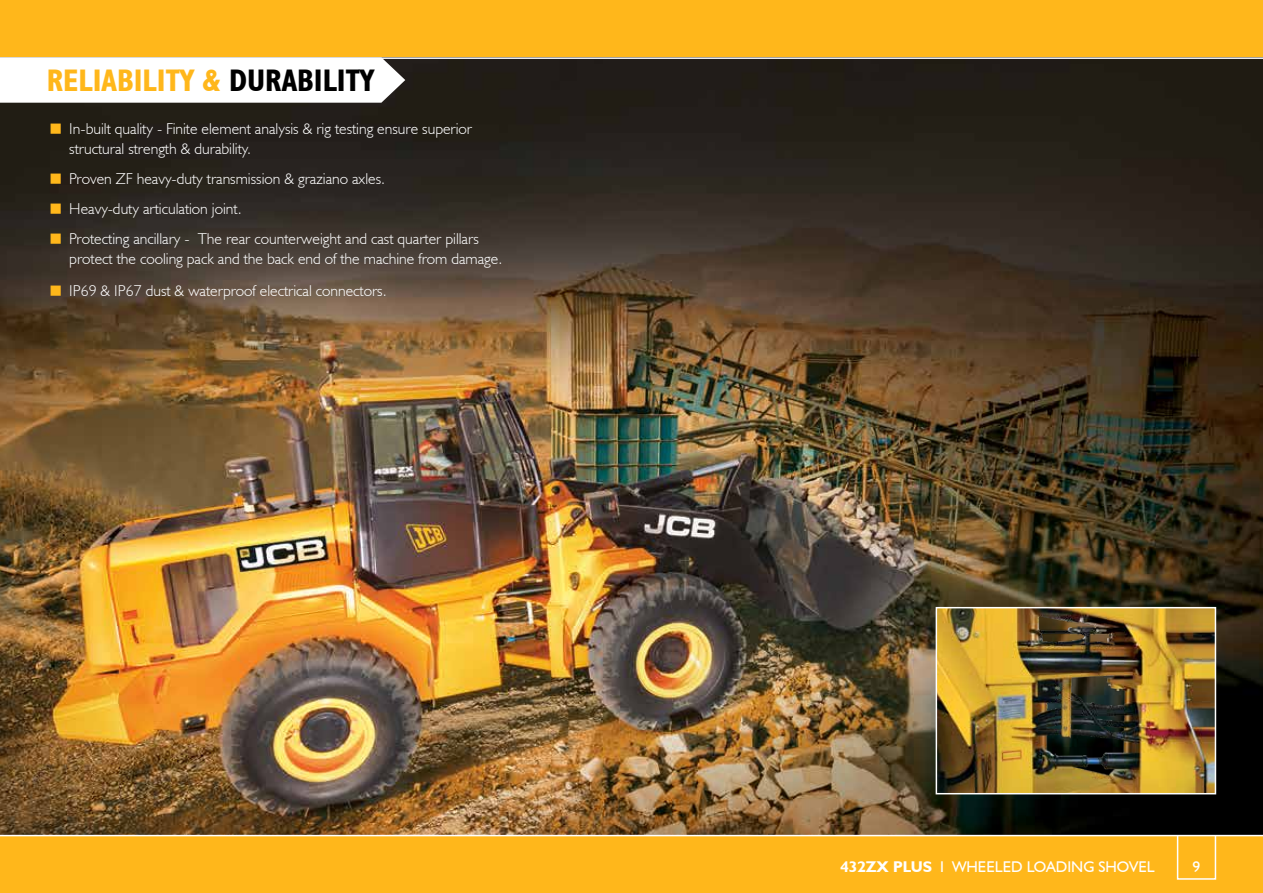
<style>
.page{position:relative;width:1263px;height:893px;background:#ffb71b}
.page>*{position:absolute;margin:0;border:0;box-sizing:border-box;transform-origin:0 0}
.t1{font:700 condensed 31.2px "JCB Euro";color:#ffb71b}
.t2{font:300 15.75px/30.2px "JCB Euro";color:#fff}
.t3{font:15.6px "JCB Euro Roman";color:#fff}
.s1{color:#000}
.s2{font-family:"JCB Euro";font-weight:700}
</style>
<div class="page">
<div style="left:1177px;top:833px;width:39px;height:47px;border:2px solid #fff"></div>
<img style="left:0;top:59px;width:1263px;height:776px">
<div style="left:0;top:59px;width:405px;height:44px;background:#fff"></div>
<img style="left:938px;top:609px;width:276px;height:183px">
<div style="left:936px;top:607px;width:280px;height:187px;border:1px solid #fff"></div>
<hr style="left:0;top:835px;width:1263px;height:1px;background:#fff">
<hr style="left:0;top:57px;width:1263px;height:2px;background:#fff">
<svg style="left:51px;top:123px;width:23px;height:12px"></svg>
<svg style="left:51px;top:173px;width:23px;height:12px"></svg>
<svg style="left:51px;top:203px;width:23px;height:12px"></svg>
<svg style="left:51px;top:233px;width:23px;height:12px"></svg>
<svg style="left:51px;top:285px;width:23px;height:12px"></svg>
<h1 class="t1" style="left:47px;top:61px;width:329px">RELIABILITY &amp; <span class="s1">DURABILITY</span></h1>
<p class="t2" style="left:69px;top:119px;width:404px;line-height:19.5px">In-built quality - Finite element analysis &amp; rig testing ensure superior structural strength &amp; durability.</p>
<p class="t2" style="left:69px;top:163px;width:411px">Proven ZF heavy-duty transmission &amp; graziano axles.<br>Heavy-duty articulation joint.<br>Protecting ancillary - The rear counterweight and cast quarter pillars</p>
<p class="t2" style="left:69px;top:242px;width:435px;line-height:32.2px">protect the cooling pack and the back end of the machine from damage.<br>IP69 &amp; IP67 dust &amp; waterproof electrical connectors.</p>
<p class="t3" style="left:840px;top:857px;width:316px"><span class="s2">432ZX PLUS</span> I WHEELED LOADING SHOVEL</p>
<p class="t3" style="left:1192px;top:857px;width:9px">9</p>
</div>
